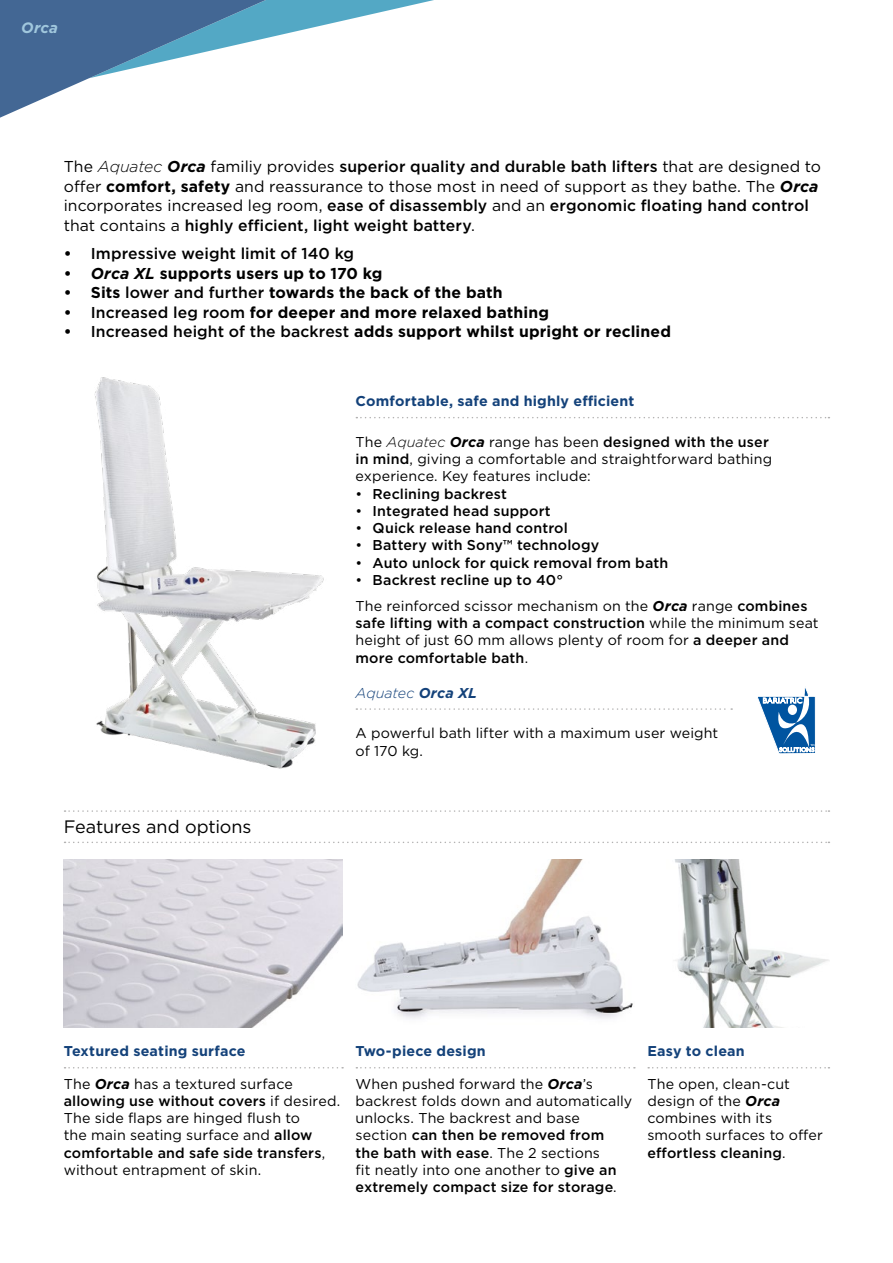
<style>
.page{position:relative;width:893px;height:1263px;background:#fff}
.page>*{position:absolute;margin:0;border:0;box-sizing:border-box;transform-origin:0 0}
.t1{font:18px "Gotham";letter-spacing:-.005em;color:#000}
.t2{font:15.75px/19.5px "Gotham";letter-spacing:.005em;color:#000}
.t3{font:700 15.75px "Gotham";letter-spacing:.01em;color:#000}
.t4{font:500 15.75px "Gotham";color:#000}
.t5{font:italic 700 15px "Gotham";color:#a0c7dd}
.t6{font:14.25px/17.2px "Gotham";letter-spacing:.01em;color:#000}
.t7{font:500 14.25px/17.2px "Gotham";letter-spacing:.01em;color:#000}
.t8{font:700 14.25px "Gotham";letter-spacing:.015em;color:#14427a}
.t9{font:italic 300 14.25px "Gotham";color:#14427a}
.s1{font-weight:300;font-style:italic}
.s2{font-weight:700;font-style:italic}
.s3{font-weight:500}
.s4{font-weight:700}
.s5{font-style:italic}
.s6{font-weight:400}
</style>
<div class="page">
<svg style="left:65px;top:810px;width:764px;height:2px"></svg>
<svg style="left:65px;top:842px;width:764px;height:1px"></svg>
<svg style="left:0;top:0;width:434px;height:118px"></svg>
<img style="left:94px;top:377px;width:230px;height:392px">
<svg style="left:356px;top:417px;width:473px;height:1px"></svg>
<svg style="left:356px;top:708px;width:376px;height:2px"></svg>
<svg style="left:757px;top:688px;width:59px;height:66px"></svg>
<svg style="left:356px;top:1067px;width:279px;height:1px"></svg>
<img style="left:357px;top:859px;width:276px;height:160px">
<svg style="left:65px;top:1067px;width:278px;height:1px"></svg>
<img style="left:64px;top:859px;width:279px;height:168px">
<svg style="left:648px;top:1067px;width:181px;height:1px"></svg>
<img style="left:674px;top:859px;width:155px;height:168px">
<p class="t5" style="left:21px;top:18px;width:38px">Orca</p>
<p class="t2" style="left:64px;top:157px;width:759px">The <span class="s1">Aquatec</span> <span class="s2">Orca</span> familiy provides <span class="s3">superior quality and durable bath lifters</span> that are designed to offer <span class="s4">comfort, safety</span> and reassurance to those most in need of support as they bathe. The <span class="s2">Orca </span>incorporates increased leg room, <span class="s3">ease of disassembly</span> and an <span class="s3">ergonomic floating hand control </span>that contains a <span class="s3">highly efficient, light weight battery</span>.</p>
<p class="t4" style="left:64px;top:243px;width:292px"><span class="s4">•</span> Impressive weight limit of 140 kg</p>
<p class="t3" style="left:64px;top:262px;width:320px">• <span class="s5">Orca XL</span> supports users up to 170 kg</p>
<p class="t3" style="left:64px;top:282px;width:440px">• Sits <span class="s3">lower and further</span> towards the back of the bath</p>
<p class="t3" style="left:64px;top:301px;width:487px">• <span class="s3">Increased leg room</span> for deeper and more relaxed bathing</p>
<p class="t3" style="left:64px;top:321px;width:609px">• <span class="s3">Increased height of the backrest</span> adds support whilst upright or reclined</p>
<p class="t1" style="left:64px;top:815px;width:189px">Features and options</p>
<p class="t8" style="left:356px;top:392px;width:280px">Comfortable, safe and highly efficient</p>
<p class="t6" style="left:356px;top:433px;width:418px">The <span class="s1">Aquatec</span> <span class="s2">Orca</span> range has been <span class="s3">designed with the user in mind</span>, giving a comfortable and straightforward bathing experience. Key features include:</p>
<p class="t7" style="left:356px;top:485px;width:153px"><span class="s6">•</span> Reclining backrest</p>
<p class="t7" style="left:356px;top:502px;width:197px"><span class="s6">•</span> Integrated head support</p>
<p class="t7" style="left:356px;top:519px;width:214px"><span class="s6">•</span> Quick release hand control</p>
<p class="t7" style="left:356px;top:537px;width:245px"><span class="s6">•</span> Battery with Sony™ technology</p>
<p class="t7" style="left:356px;top:554px;width:314px"><span class="s6">•</span> Auto unlock for quick removal from bath</p>
<p class="t6" style="left:356px;top:567px;width:453px;line-height:25.8px">• <span class="s3">Backrest recline up to 40°<br></span>The reinforced scissor mechanism on the <span class="s2">Orca</span> range <span class="s3">combines</span></p>
<p class="t7" style="left:356px;top:614px;width:465px">safe lifting with a compact construction <span class="s6">while the minimum seat height of just 60 mm allows plenty of room for</span> a deeper and more comfortable bath<span class="s6">.</span></p>
<p class="t9" style="left:356px;top:684px;width:123px">Aquatec <span class="s4">Orca XL</span></p>
<p class="t6" style="left:356px;top:724px;width:364px">A powerful bath lifter with a maximum user weight of 170 kg.</p>
<p class="t8" style="left:64px;top:1042px;width:183px">Textured seating surface</p>
<p class="t6" style="left:64px;top:1074px;width:278px">The <span class="s2">Orca</span> has a textured surface <span class="s3">allowing use without covers</span> if desired.<br>The side flaps are hinged flush to<br>the main seating surface and <span class="s3">allow comfortable and safe side transfers</span>, without entrapment of skin.</p>
<p class="t8" style="left:356px;top:1042px;width:132px">Two-piece design</p>
<p class="t6" style="left:356px;top:1074px;width:278px">When pushed forward the <span class="s2">Orca</span>’s backrest folds down and automatically unlocks. The backrest and base section <span class="s3">can then be removed from<br>the bath with ease</span>. The 2 sections<br>fit neatly into one another to <span class="s3">give an extremely compact size for storage</span>.</p>
<p class="t8" style="left:647px;top:1042px;width:99px">Easy to clean</p>
<p class="t6" style="left:647px;top:1074px;width:177px">The open, clean-cut design of the <span class="s2">Orca </span>combines with its smooth surfaces to offer <span class="s3">effortless cleaning</span>.</p>
</div>
